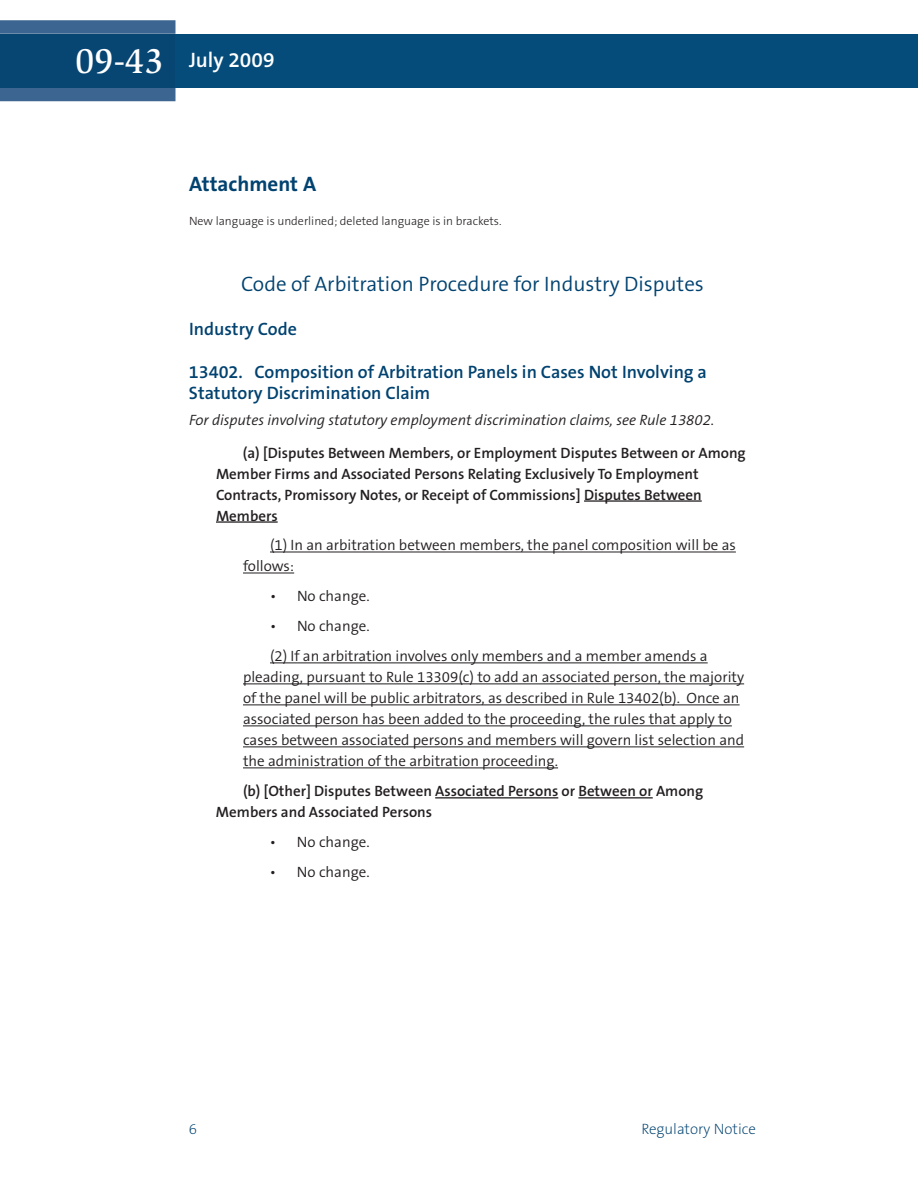
<style>
.page{position:relative;width:918px;height:1188px;background:#fff}
.page>*{position:absolute;margin:0;border:0;box-sizing:border-box;transform-origin:0 0}
.t1{font:500 36px "Slimbach LT";color:#fff}
.t2{font:300 21px "The Sans B4";color:#004270}
.t3{font:700 21px "The Sans B7";color:#004270}
.t4{font:600 21px "The Sans B6";color:#fff}
.t5{font:600 18px/21.6px "The Sans B6";color:#004270}
.t6{font:300 15px/21px "The Sans B4";color:#231f20}
.t7{font:600 15px/21px "The Sans B6";color:#231f20}
.t8{font:italic 300 15px "The Sans B4";color:#231f20}
.t9{font:200 15px "The Sans B2";color:#004270}
.t10{font:300 12px "The Sans B3";color:#231f20}
</style>
<div class="page">
<hr style="left:584px;top:500px;width:118px;height:2px;background:#231f20">
<hr style="left:216px;top:521px;width:62px;height:2px;background:#231f20">
<hr style="left:270px;top:552px;width:466px;height:1px;background:#231f20">
<hr style="left:243px;top:573px;width:51px;height:1px;background:#231f20">
<hr style="left:270px;top:662px;width:438px;height:1px;background:#231f20">
<hr style="left:243px;top:683px;width:501px;height:1px;background:#231f20">
<hr style="left:243px;top:704px;width:497px;height:1px;background:#231f20">
<hr style="left:243px;top:725px;width:489px;height:1px;background:#231f20">
<hr style="left:243px;top:746px;width:501px;height:1px;background:#231f20">
<hr style="left:243px;top:767px;width:315px;height:1px;background:#231f20">
<hr style="left:435px;top:797px;width:123px;height:2px;background:#231f20">
<hr style="left:578px;top:797px;width:75px;height:2px;background:#231f20">
<div style="left:176px;top:34px;width:742px;height:54px;background:#064c7a"></div>
<svg style="left:0;top:20px;width:176px;height:81px;background:#406993"></svg>
<div style="left:0;top:34px;width:176px;height:54px;background:#074573"></div>
<h1 class="t1" style="left:75px;top:47px;width:90px">09-43</h1>
<h2 class="t4" style="left:189px;top:49px;width:87px">July 2009</h2>
<h2 class="t3" style="left:189px;top:173px;width:129px">Attachment A</h2>
<p class="t10" style="left:189px;top:215px;width:314px">New language is underlined; deleted language is in brackets.</p>
<h2 class="t2" style="left:241px;top:273px;width:464px">Code of Arbitration Procedure for Industry Disputes</h2>
<p class="t5" style="left:189px;top:319px;width:109px">Industry Code</p>
<p class="t5" style="left:189px;top:361px;width:520px">13402. Composition of Arbitration Panels in Cases Not Involving a<br>Statutory Discrimination Claim</p>
<p class="t8" style="left:189px;top:412px;width:527px">For disputes involving statutory employment discrimination claims, see Rule 13802.</p>
<p class="t7" style="left:216px;top:442px;width:531px;text-indent:27px">(a) [Disputes Between Members, or Employment Disputes Between or Among Member Firms and Associated Persons Relating Exclusively To Employment Contracts, Promissory Notes, or Receipt of Commissions] Disputes Between Members</p>
<p class="t6" style="left:243px;top:535px;width:494px;text-indent:27px">(1) In an arbitration between members, the panel composition will be as follows:</p>
<p class="t6" style="left:270px;top:586px;width:101px">• No change.</p>
<p class="t6" style="left:270px;top:612px;width:439px;line-height:30px">• No change.<br>(2) If an arbitration involves only members and a member amends a</p>
<p class="t6" style="left:243px;top:667px;width:503px">pleading, pursuant to Rule 13309(c) to add an associated person, the majority of the panel will be public arbitrators, as described in Rule 13402(b). Once an associated person has been added to the proceeding, the rules that apply to cases between associated persons and members will govern list selection and the administration of the arbitration proceeding.</p>
<p class="t7" style="left:216px;top:781px;width:489px;text-indent:27px">(b) [Other] Disputes Between Associated Persons or Between or Among<br>Members and Associated Persons</p>
<p class="t6" style="left:270px;top:832px;width:101px">• No change.</p>
<p class="t6" style="left:270px;top:862px;width:101px">• No change.</p>
<p class="t9" style="left:189px;top:1121px;width:10px">6</p>
<p class="t9" style="left:641px;top:1121px;width:116px">Regulatory Notice</p>
</div>
